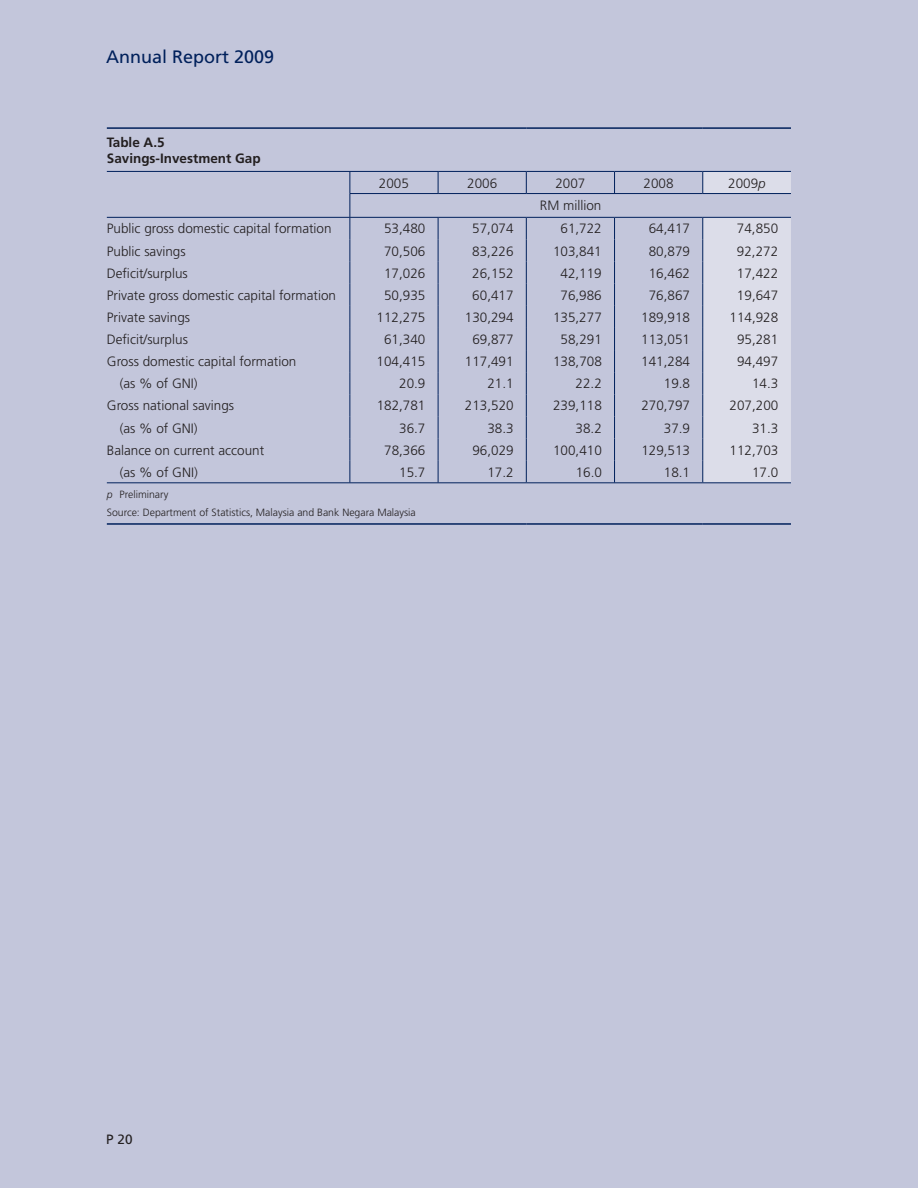
<style>
.page{position:relative;width:918px;height:1188px;background:#c3c6db}
.page>*{position:absolute;margin:0;border:0;box-sizing:border-box;transform-origin:0 0}
.t1{font:18px "Frutiger";color:#00205b}
.t2{font:300 13.5px "Frutiger";color:#231f20}
.t3{font:700 13.5px/16.2px "Frutiger";color:#231f20}
.t4{font:13.5px "Frutiger";color:#231f20}
.t5{font:300 10.5px/18px "Frutiger";color:#231f20}
.s1{font-style:italic}
</style>
<div class="page">
<hr style="left:107px;top:127px;width:419px;height:2px;background:#00205b">
<hr style="left:526px;top:127px;width:177px;height:2px;background:#00205b">
<hr style="left:703px;top:127px;width:88px;height:2px;background:#00205b">
<hr style="left:107px;top:523px;width:419px;height:2px;background:#00205b">
<hr style="left:526px;top:523px;width:177px;height:2px;background:#00205b">
<hr style="left:703px;top:523px;width:88px;height:2px;background:#00205b">
<hr style="left:107px;top:171px;width:331px;height:1px;background:#00205b">
<hr style="left:438px;top:171px;width:88px;height:1px;background:#00205b">
<svg style="left:438px;top:172px;width:1px;height:21px"></svg>
<hr style="left:526px;top:171px;width:89px;height:1px;background:#00205b">
<svg style="left:526px;top:172px;width:1px;height:21px"></svg>
<hr style="left:615px;top:171px;width:88px;height:1px;background:#00205b">
<svg style="left:614px;top:172px;width:1px;height:21px"></svg>
<hr style="left:350px;top:193px;width:88px;height:1px;background:#00205b">
<hr style="left:438px;top:193px;width:88px;height:1px;background:#00205b">
<hr style="left:526px;top:193px;width:177px;height:1px;background:#00205b">
<hr style="left:107px;top:217px;width:331px;height:1px;background:#00205b">
<hr style="left:438px;top:217px;width:88px;height:1px;background:#00205b">
<hr style="left:526px;top:217px;width:89px;height:1px;background:#00205b">
<hr style="left:615px;top:217px;width:88px;height:1px;background:#00205b">
<svg style="left:350px;top:172px;width:1px;height:310px"></svg>
<svg style="left:438px;top:218px;width:1px;height:264px"></svg>
<svg style="left:526px;top:218px;width:1px;height:264px"></svg>
<svg style="left:614px;top:218px;width:1px;height:264px"></svg>
<svg style="left:702px;top:171px;width:89px;height:311px;background:#d5d7e5"></svg>
<hr style="left:107px;top:482px;width:419px;height:1px;background:#00205b">
<hr style="left:526px;top:482px;width:177px;height:1px;background:#00205b">
<hr style="left:703px;top:482px;width:88px;height:1px;background:#00205b">
<h1 class="t1" style="left:106px;top:50px;width:170px">Annual Report 2009</h1>
<p class="t3" style="left:107px;top:135px;width:155px">Table A.5<br>Savings-Investment Gap</p>
<p class="t2" style="left:379px;top:177px;width:32px">2005</p>
<p class="t2" style="left:467px;top:177px;width:32px">2006</p>
<p class="t2" style="left:555px;top:177px;width:32px">2007</p>
<p class="t2" style="left:644px;top:177px;width:32px">2008</p>
<p class="t2" style="left:728px;top:177px;width:39px">2009<span class="s1">p</span></p>
<p class="t2" style="left:540px;top:200px;width:63px">RM million</p>
<p class="t2" style="left:107px;top:223px;width:226px">Public gross domestic capital formation</p>
<p class="t2" style="left:384px;top:223px;width:43px">53,480</p>
<p class="t2" style="left:472px;top:223px;width:43px">57,074</p>
<p class="t2" style="left:561px;top:223px;width:43px">61,722</p>
<p class="t2" style="left:649px;top:223px;width:43px">64,417</p>
<p class="t2" style="left:737px;top:223px;width:43px">74,850</p>
<p class="t2" style="left:107px;top:245px;width:80px">Public savings</p>
<p class="t2" style="left:384px;top:245px;width:43px">70,506</p>
<p class="t2" style="left:472px;top:245px;width:43px">83,226</p>
<p class="t2" style="left:553px;top:245px;width:50px">103,841</p>
<p class="t2" style="left:649px;top:245px;width:43px">80,879</p>
<p class="t2" style="left:737px;top:245px;width:43px">92,272</p>
<p class="t2" style="left:107px;top:268px;width:83px">Deficit/surplus</p>
<p class="t2" style="left:384px;top:268px;width:43px">17,026</p>
<p class="t2" style="left:472px;top:268px;width:43px">26,152</p>
<p class="t2" style="left:561px;top:268px;width:43px">42,119</p>
<p class="t2" style="left:649px;top:268px;width:43px">16,462</p>
<p class="t2" style="left:737px;top:268px;width:43px">17,422</p>
<p class="t2" style="left:107px;top:290px;width:231px">Private gross domestic capital formation</p>
<p class="t2" style="left:384px;top:290px;width:43px">50,935</p>
<p class="t2" style="left:472px;top:290px;width:43px">60,417</p>
<p class="t2" style="left:561px;top:290px;width:43px">76,986</p>
<p class="t2" style="left:649px;top:290px;width:43px">76,867</p>
<p class="t2" style="left:737px;top:290px;width:43px">19,647</p>
<p class="t2" style="left:107px;top:312px;width:85px">Private savings</p>
<p class="t2" style="left:377px;top:312px;width:50px">112,275</p>
<p class="t2" style="left:465px;top:312px;width:50px">130,294</p>
<p class="t2" style="left:553px;top:312px;width:50px">135,277</p>
<p class="t2" style="left:641px;top:312px;width:50px">189,918</p>
<p class="t2" style="left:730px;top:312px;width:50px">114,928</p>
<p class="t2" style="left:107px;top:334px;width:83px">Deficit/surplus</p>
<p class="t2" style="left:384px;top:334px;width:43px">61,340</p>
<p class="t2" style="left:472px;top:334px;width:43px">69,877</p>
<p class="t2" style="left:561px;top:334px;width:43px">58,291</p>
<p class="t2" style="left:641px;top:334px;width:50px">113,051</p>
<p class="t2" style="left:737px;top:334px;width:43px">95,281</p>
<p class="t2" style="left:107px;top:356px;width:191px">Gross domestic capital formation</p>
<p class="t2" style="left:377px;top:356px;width:50px">104,415</p>
<p class="t2" style="left:465px;top:356px;width:50px">117,491</p>
<p class="t2" style="left:553px;top:356px;width:50px">138,708</p>
<p class="t2" style="left:641px;top:356px;width:50px">141,284</p>
<p class="t2" style="left:737px;top:356px;width:43px">94,497</p>
<p class="t2" style="left:120px;top:378px;width:80px">(as % of GNI)</p>
<p class="t2" style="left:399px;top:378px;width:28px">20.9</p>
<p class="t2" style="left:487px;top:378px;width:28px">21.1</p>
<p class="t2" style="left:576px;top:378px;width:28px">22.2</p>
<p class="t2" style="left:664px;top:378px;width:28px">19.8</p>
<p class="t2" style="left:752px;top:378px;width:28px">14.3</p>
<p class="t2" style="left:107px;top:400px;width:129px">Gross national savings</p>
<p class="t2" style="left:377px;top:400px;width:50px">182,781</p>
<p class="t2" style="left:465px;top:400px;width:50px">213,520</p>
<p class="t2" style="left:553px;top:400px;width:50px">239,118</p>
<p class="t2" style="left:641px;top:400px;width:50px">270,797</p>
<p class="t2" style="left:730px;top:400px;width:50px">207,200</p>
<p class="t2" style="left:120px;top:422px;width:80px">(as % of GNI)</p>
<p class="t2" style="left:399px;top:422px;width:28px">36.7</p>
<p class="t2" style="left:487px;top:422px;width:28px">38.3</p>
<p class="t2" style="left:576px;top:422px;width:28px">38.2</p>
<p class="t2" style="left:664px;top:422px;width:28px">37.9</p>
<p class="t2" style="left:752px;top:422px;width:28px">31.3</p>
<p class="t2" style="left:107px;top:445px;width:159px">Balance on current account</p>
<p class="t2" style="left:384px;top:445px;width:43px">78,366</p>
<p class="t2" style="left:472px;top:445px;width:43px">96,029</p>
<p class="t2" style="left:553px;top:445px;width:50px">100,410</p>
<p class="t2" style="left:641px;top:445px;width:50px">129,513</p>
<p class="t2" style="left:730px;top:445px;width:50px">112,703</p>
<p class="t2" style="left:120px;top:467px;width:80px">(as % of GNI)</p>
<p class="t2" style="left:399px;top:467px;width:28px">15.7</p>
<p class="t2" style="left:487px;top:467px;width:28px">17.2</p>
<p class="t2" style="left:576px;top:467px;width:28px">16.0</p>
<p class="t2" style="left:664px;top:467px;width:28px">18.1</p>
<p class="t2" style="left:752px;top:467px;width:28px">17.0</p>
<p class="t5" style="left:107px;top:486px;width:310px"><span class="s1">p</span> Preliminary<br>Source: Department of Statistics, Malaysia and Bank Negara Malaysia</p>
<p class="t4" style="left:106px;top:1134px;width:28px">P 20</p>
</div>
